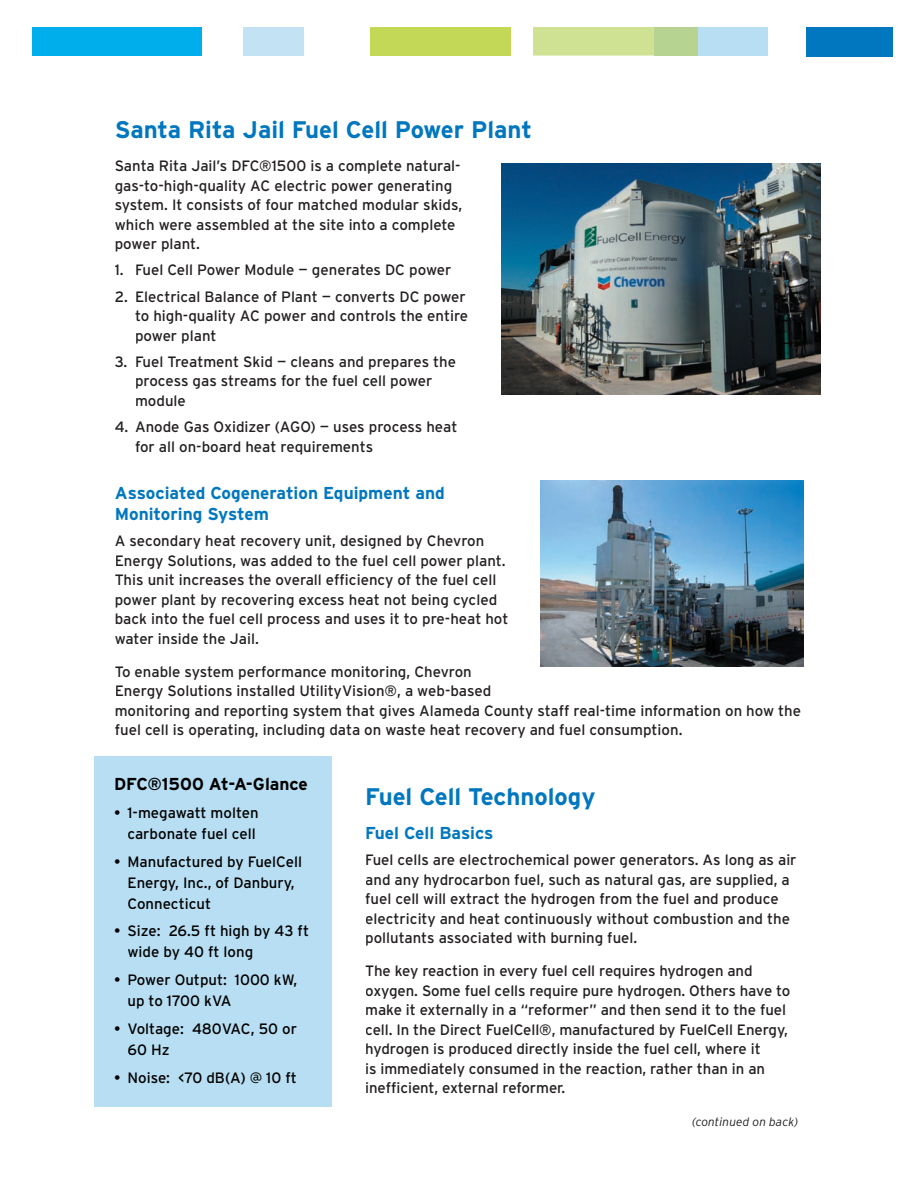
<style>
.page{position:relative;width:918px;height:1188px;background:#fff}
.page>*{position:absolute;margin:0;border:0;box-sizing:border-box;transform-origin:0 0}
.t1{font:700 24px "Interstate";color:#0077be}
.t2{font:700 17.25px/20.7px "Interstate";color:#0077be}
.t3{font:700 17.25px "Interstate";color:#000}
.t4{font:15px/19.5px "Interstate";color:#231f20}
.t5{font:15px/21px "Interstate";color:#000}
.t6{font:italic 300 12px "Interstate";letter-spacing:.005em;color:#231f20}
</style>
<div class="page">
<div style="left:806px;top:27px;width:87px;height:30px;background:#0077be"></div>
<div style="left:32px;top:27px;width:170px;height:29px;background:#00aeec"></div>
<div style="left:655px;top:27px;width:113px;height:29px;background:#b7def2"></div>
<div style="left:533px;top:27px;width:122px;height:29px;background:#cfe192"></div>
<div style="left:655px;top:27px;width:43px;height:29px;background:#b6d392"></div>
<div style="left:370px;top:27px;width:141px;height:29px;background:#c3d857"></div>
<div style="left:243px;top:27px;width:61px;height:29px;background:#c3e2f3"></div>
<img style="left:540px;top:481px;width:263px;height:185px">
<img style="left:501px;top:164px;width:319px;height:231px">
<div style="left:94px;top:756px;width:238px;height:351px;background:#b7def2"></div>
<h1 class="t1" style="left:115px;top:116px;width:419px">Santa Rita Jail Fuel Cell Power Plant</h1>
<p class="t4" style="left:115px;top:156px;width:349px">Santa Rita Jail’s DFC®1500 is a complete natural&shy;gas-to-high-quality AC electric power generating system. It consists of four matched modular skids, which were assembled at the site into a complete power plant.</p>
<p class="t4" style="left:115px;top:260px;width:338px">1. Fuel Cell Power Module — generates DC power</p>
<p class="t4" style="left:135px;top:287px;width:335px;text-indent:-20px">2. Electrical Balance of Plant — converts DC power to high-quality AC power and controls the entire power plant</p>
<p class="t4" style="left:135px;top:352px;width:323px;text-indent:-20px">3. Fuel Treatment Skid — cleans and prepares the process gas streams for the fuel cell power module</p>
<p class="t4" style="left:135px;top:417px;width:324px;text-indent:-20px">4. Anode Gas Oxidizer (AGO) — uses process heat for all on-board heat requirements</p>
<p class="t2" style="left:115px;top:483px;width:332px">Associated Cogeneration Equipment and<br>Monitoring System</p>
<p class="t4" style="left:115px;top:531px;width:395px">A secondary heat recovery unit, designed by Chevron Energy Solutions, was added to the fuel cell power plant.<br>This unit increases the overall efficiency of the fuel cell power plant by recovering excess heat not being cycled back into the fuel cell process and uses it to pre-heat hot water inside the Jail.</p>
<p class="t4" style="left:115px;top:662px;width:688px">To enable system performance monitoring, Chevron<br>Energy Solutions installed UtilityVision®, a web-based<br>monitoring and reporting system that gives Alameda County staff real-time information on how the fuel cell is operating, including data on waste heat recovery and fuel consumption.</p>
<p class="t3" style="left:114px;top:774px;width:195px">DFC®1500 At-A-Glance</p>
<p class="t5" style="left:114px;top:802px;width:146px;text-align:right">• 1-megawatt molten carbonate fuel cell</p>
<p class="t5" style="left:128px;top:851px;width:176px;text-indent:-14px">• Manufactured by FuelCell<br>Energy, Inc., of Danbury,<br>Connecticut</p>
<p class="t5" style="left:128px;top:921px;width:183px;text-indent:-14px">• Size: 26.5 ft high by 43 ft wide by 40 ft long</p>
<p class="t5" style="left:128px;top:969px;width:171px;text-indent:-14px">• Power Output: 1000 kW, up to 1700 kVA</p>
<p class="t5" style="left:128px;top:1018px;width:171px;text-indent:-14px">• Voltage: 480VAC, 50 or<br>60 Hz</p>
<p class="t5" style="left:114px;top:1067px;width:184px">• Noise: &lt;70 dB(A) @ 10 ft</p>
<h1 class="t1" style="left:365px;top:783px;width:232px">Fuel Cell Technology</h1>
<p class="t2" style="left:365px;top:822px;width:130px">Fuel Cell Basics</p>
<p class="t4" style="left:365px;top:850px;width:433px">Fuel cells are electrochemical power generators. As long as air and any hydrocarbon fuel, such as natural gas, are supplied, a fuel cell will extract the hydrogen from the fuel and produce electricity and heat continuously without combustion and the pollutants associated with burning fuel.</p>
<p class="t4" style="left:365px;top:961px;width:427px">The key reaction in every fuel cell requires hydrogen and oxygen. Some fuel cells require pure hydrogen. Others have to make it externally in a “reformer” and then send it to the fuel cell. In the Direct FuelCell®, manufactured by FuelCell Energy, hydrogen is produced directly inside the fuel cell, where it<br>is immediately consumed in the reaction, rather than in an inefficient, external reformer.</p>
<p class="t6" style="left:692px;top:1115px;width:108px">(continued on back)</p>
</div>
